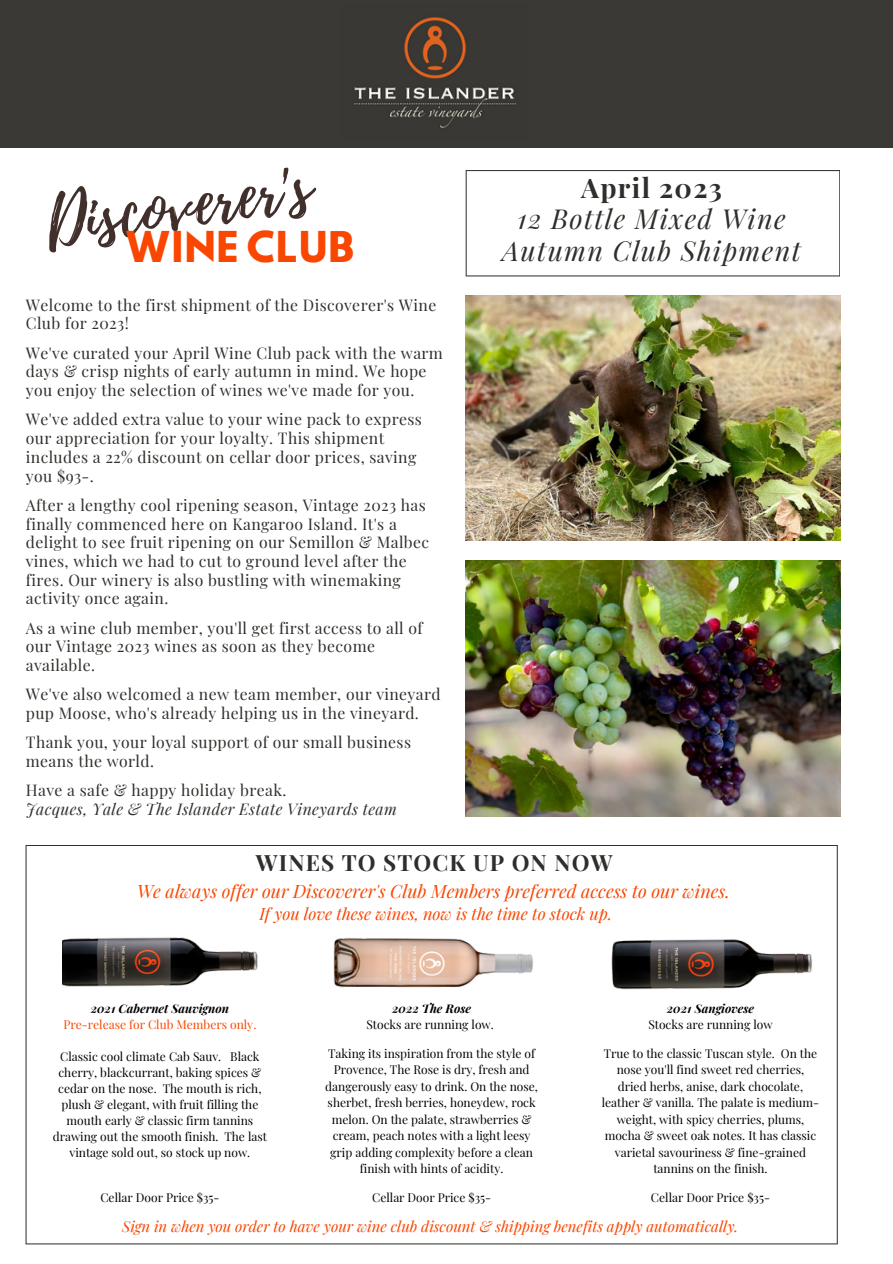
<style>
.page{position:relative;width:893px;height:1264px;background:#fff}
.page>*{position:absolute;margin:0;border:0;box-sizing:border-box;transform-origin:0 0}
.t1{font:66.75px "Playlist Script";color:#402f2a}
.t2{font:37.65px "Hussar Bd";color:#f94600}
.t3{font:italic 27px/31.5px "Playfair Display";letter-spacing:.05em;color:#2e2e2a;text-align:center}
.t4{font:700 27px "Playfair Display";letter-spacing:.05em;color:#2e2e2a}
.t5{font:700 22.5px "Playfair Display";letter-spacing:.05em;color:#2e2e2a}
.t6{font:italic 18px "Playfair Display";color:#f94600}
.t7{font:italic 16.5px "Playfair Display";color:#f94600}
.t8{font:15.75px/18.8px "Playfair Display";letter-spacing:.025em;color:#2e2e2a}
.t9{font:italic 15.75px "Playfair Display";letter-spacing:.025em;color:#2e2e2a}
.t10{font:italic 15px "Playfair Display";color:#f94600}
.t11{font:12px/16.5px "Playfair Display";color:#000;text-align:center}
.t12{font:italic 700 12px "Playfair Display";color:#000}
.t13{font:12px "Playfair Display";color:#f94600}
</style>
<div class="page">
<div style="left:0;top:0;width:892px;height:147px;background:#3b3935"></div>
<svg style="left:465px;top:170px;width:375px;height:106px"></svg>
<img style="left:354px;top:17px;width:162px;height:111px">
<svg style="left:26px;top:845px;width:811px;height:399px"></svg>
<img style="left:333px;top:916px;width:200px;height:89px">
<img style="left:610px;top:918px;width:205px;height:91px">
<img style="left:62px;top:918px;width:199px;height:90px">
<img style="left:465px;top:295px;width:375px;height:245px">
<img style="left:465px;top:560px;width:375px;height:256px">
<h1 class="t1" style="left:38px;top:178px;width:269px;rotate:-9deg">Discoverer's</h1>
<h2 class="t2" style="left:125px;top:228px;width:232px">WINE CLUB</h2>
<p class="t8" style="left:26px;top:295px;width:412px">Welcome to the first shipment of the Discoverer's Wine<br>Club for 2023!</p>
<p class="t8" style="left:26px;top:342px;width:418px">We've curated your April Wine Club pack with the warm days &amp; crisp nights of early autumn in mind. We hope you enjoy the selection of wines we've made for you.</p>
<p class="t8" style="left:26px;top:409px;width:397px">We've added extra value to your wine pack to express our appreciation for your loyalty. This shipment includes a 22% discount on cellar door prices, saving you $93-.</p>
<p class="t8" style="left:26px;top:495px;width:405px">After a lengthy cool ripening season, Vintage 2023 has finally commenced here on Kangaroo Island. It's a delight to see fruit ripening on our Semillon &amp; Malbec vines, which we had to cut to ground level after the fires. Our winery is also bustling with winemaking activity once again.</p>
<p class="t8" style="left:26px;top:617px;width:398px">As a wine club member, you'll get first access to all of our Vintage 2023 wines as soon as they become available.</p>
<p class="t8" style="left:26px;top:684px;width:416px">We've also welcomed a new team member, our vineyard pup Moose, who's already helping us in the vineyard.</p>
<p class="t8" style="left:26px;top:732px;width:387px">Thank you, your loyal support of our small business means the world.</p>
<p class="t8" style="left:26px;top:780px;width:262px">Have a safe &amp; happy holiday break.</p>
<p class="t9" style="left:26px;top:798px;width:372px">Jacques, Yale &amp; The Islander Estate Vineyards team</p>
<h3 class="t4" style="left:581px;top:168px;width:142px">April 2023</h3>
<h3 class="t3" style="left:502px;top:202px;width:300px">12 Bottle Mixed Wine<br>Autumn Club Shipment</h3>
<h3 class="t5" style="left:256px;top:846px;width:358px">WINES TO STOCK UP ON NOW</h3>
<p class="t6" style="left:137px;top:878px;width:594px">We always offer our Discoverer's Club Members preferred access to our wines.</p>
<p class="t7" style="left:259px;top:902px;width:354px">If you love these wines, now is the time to stock up.</p>
<p class="t12" style="left:392px;top:999px;width:80px">2022 The Rose</p>
<p class="t11" style="left:366px;top:1016px;width:129px">Stocks are running low.</p>
<p class="t11" style="left:325px;top:1044px;width:214px">Taking its inspiration from the style of Provence, The Rose is dry, fresh and dangerously easy to drink. On the nose, sherbet, fresh berries, honeydew, rock melon. On the palate, strawberries &amp; cream, peach notes with a light leesy grip adding complexity before a clean finish with hints of acidity.</p>
<p class="t11" style="left:372px;top:1188px;width:120px">Cellar Door Price $35-</p>
<p class="t10" style="left:122px;top:1215px;width:617px">Sign in when you order to have your wine club discount &amp; shipping benefits apply automatically.</p>
<p class="t12" style="left:91px;top:999px;width:140px">2021 Cabernet Sauvignon</p>
<p class="t13" style="left:63px;top:1015px;width:194px">Pre-release for Club Members only.</p>
<p class="t11" style="left:53px;top:1047px;width:216px;line-height:16px">Classic cool climate Cab Sauv. Black cherry, blackcurrant, baking spices &amp; cedar on the nose. The mouth is rich, plush &amp; elegant, with fruit filling the mouth early &amp; classic firm tannins drawing out the smooth finish. The last vintage sold out, so stock up now.</p>
<p class="t11" style="left:100px;top:1188px;width:120px">Cellar Door Price $35-</p>
<p class="t12" style="left:666px;top:999px;width:89px">2021 Sangiovese</p>
<p class="t11" style="left:648px;top:1016px;width:126px">Stocks are running low</p>
<p class="t11" style="left:601px;top:1044px;width:219px">True to the classic Tuscan style. On the nose you'll find sweet red cherries, dried herbs, anise, dark chocolate, leather &amp; vanilla. The palate is medium&shy;weight, with spicy cherries, plums, mocha &amp; sweet oak notes. It has classic varietal savouriness &amp; fine-grained tannins on the finish.</p>
<p class="t11" style="left:651px;top:1188px;width:120px">Cellar Door Price $35-</p>
</div>
